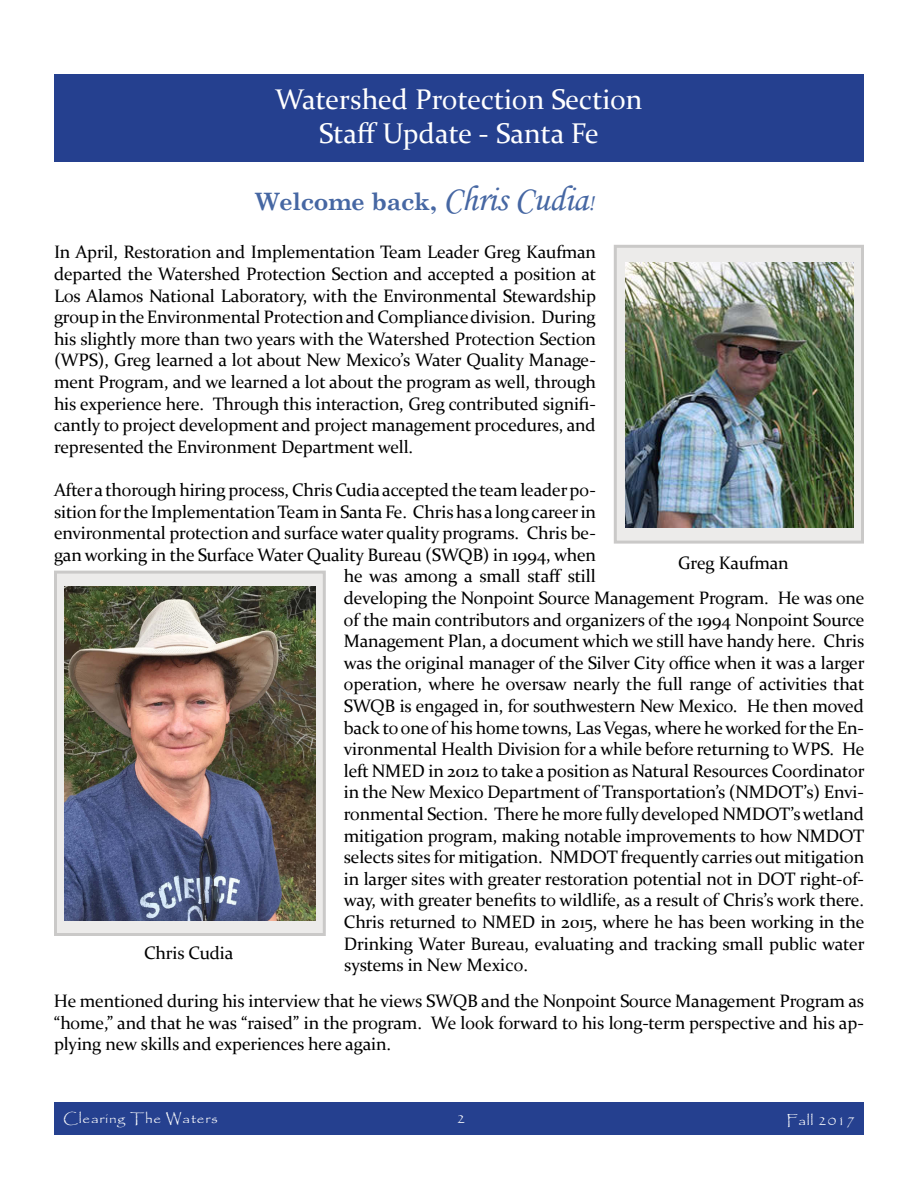
<style>
.page{position:relative;width:918px;height:1188px;background:#fff}
.page>*{position:absolute;margin:0;border:0;box-sizing:border-box;transform-origin:0 0}
.t1{font:28.5px "Constantia";color:#fff}
.t2{font:700 24px "Century Schoolbook";letter-spacing:-.01em;color:#4667a3}
.t3{font:18px/21.6px "Constantia";letter-spacing:-.01em;color:#000;text-align:justify}
.t4{font:13.95px "Papyrus";letter-spacing:.05em;color:#fff;scale:1.08 1}
.s1{font-family:"Monotype Corsiva";font-weight:400;font-size:36px}
.s2{font-family:"Monotype Corsiva";font-weight:400}
</style>
<div class="page">
<div style="left:54px;top:1102px;width:810px;height:33px;background:#25408f"></div>
<div style="left:54px;top:75px;width:810px;height:87px;background:#25408f"></div>
<div style="left:56px;top:572px;width:268px;height:362px;background:#ecebea"></div>
<img style="left:65px;top:587px;width:250px;height:333px">
<div style="left:54px;top:571px;width:272px;height:365px;border:3px solid #cac9c8"></div>
<div style="left:615px;top:246px;width:247px;height:296px;background:#ecebea"></div>
<img style="left:626px;top:262px;width:228px;height:266px">
<div style="left:614px;top:245px;width:250px;height:299px;border:3px solid #cac9c8"></div>
<p class="t1" style="left:275px;top:80px;width:369px">Watershed Protection Section</p>
<p class="t1" style="left:319px;top:114px;width:282px">Staff Update - Santa Fe</p>
<p class="t2" style="left:256px;top:182px;width:340px">Welcome back, <span class="s1">Chris Cudia</span><span class="s2">!</span></p>
<p class="t3" style="left:54px;top:241px;width:544px">In April, Restoration and Implementation Team Leader Greg Kaufman departed the Watershed Protection Section and accepted a position at Los Alamos National Laboratory, with the Environmental Stewardship group in the Environmental Protection and Compliance division. During his slightly more than two years with the Watershed Protection Section (WPS), Greg learned a lot about New Mexico’s Water Quality Manage&shy;ment Program, and we learned a lot about the program as well, through his experience here. Through this interaction, Greg contributed signifi&shy;cantly to project development and project management procedures, and represented the Environment Department well.</p>
<p class="t3" style="left:54px;top:478px;width:543px">After a thorough hiring process, Chris Cudia accepted the team leader po-</p>
<p class="t3" style="left:54px;top:500px;width:544px">sition for the Implementation Team in Santa Fe. Chris has a long career in</p>
<p class="t3" style="left:54px;top:521px;width:543px">environmental protection and surface water quality programs. Chris be-</p>
<p class="t3" style="left:54px;top:543px;width:544px">gan working in the Surface Water Quality Bureau (SWQB) in 1994, when</p>
<p class="t3" style="left:344px;top:565px;width:254px">he was among a small staff still</p>
<p class="t3" style="left:344px;top:586px;width:522px">developing the Nonpoint Source Management Program. He was one</p>
<p class="t3" style="left:344px;top:608px;width:522px">of the main contributors and organizers of the 1994 Nonpoint Source</p>
<p class="t3" style="left:344px;top:629px;width:522px">Management Plan, a document which we still have handy here. Chris</p>
<p class="t3" style="left:344px;top:651px;width:522px">was the original manager of the Silver City office when it was a larger</p>
<p class="t3" style="left:344px;top:673px;width:522px">operation, where he oversaw nearly the full range of activities that</p>
<p class="t3" style="left:344px;top:694px;width:522px">SWQB is engaged in, for southwestern New Mexico. He then moved</p>
<p class="t3" style="left:344px;top:716px;width:522px">back to one of his home towns, Las Vegas, where he worked for the En-</p>
<p class="t3" style="left:344px;top:737px;width:522px">vironmental Health Division for a while before returning to WPS. He</p>
<p class="t3" style="left:344px;top:759px;width:522px">left NMED in 2012 to take a position as Natural Resources Coordinator</p>
<p class="t3" style="left:344px;top:781px;width:522px">in the New Mexico Department of Transportation’s (NMDOT’s) Envi-</p>
<p class="t3" style="left:344px;top:802px;width:522px">ronmental Section. There he more fully developed NMDOT’s wetland</p>
<p class="t3" style="left:344px;top:824px;width:522px">mitigation program, making notable improvements to how NMDOT</p>
<p class="t3" style="left:344px;top:845px;width:522px">selects sites for mitigation. NMDOT frequently carries out mitigation</p>
<p class="t3" style="left:344px;top:867px;width:522px">in larger sites with greater restoration potential not in DOT right-of-</p>
<p class="t3" style="left:344px;top:889px;width:522px">way, with greater benefits to wildlife, as a result of Chris’s work there.</p>
<p class="t3" style="left:344px;top:910px;width:522px">Chris returned to NMED in 2015, where he has been working in the</p>
<p class="t3" style="left:344px;top:932px;width:522px">Drinking Water Bureau, evaluating and tracking small public water</p>
<p class="t3" style="left:344px;top:953px;width:185px">systems in New Mexico.</p>
<p class="t3" style="left:54px;top:989px;width:812px">He mentioned during his interview that he views SWQB and the Nonpoint Source Management Program as “home,” and that he was “raised” in the program. We look forward to his long-term perspective and his ap&shy;plying new skills and experiences here again.</p>
<p class="t3" style="left:678px;top:551px;width:112px">Greg Kaufman</p>
<p class="t3" style="left:144px;top:942px;width:91px">Chris Cudia</p>
<p class="t4" style="left:63px;top:1110px;width:145px">Clearing The Waters</p>
<p class="t4" style="left:457px;top:1110px;width:9px">2</p>
<p class="t4" style="left:786px;top:1112px;width:65px">Fall 2017</p>
</div>
